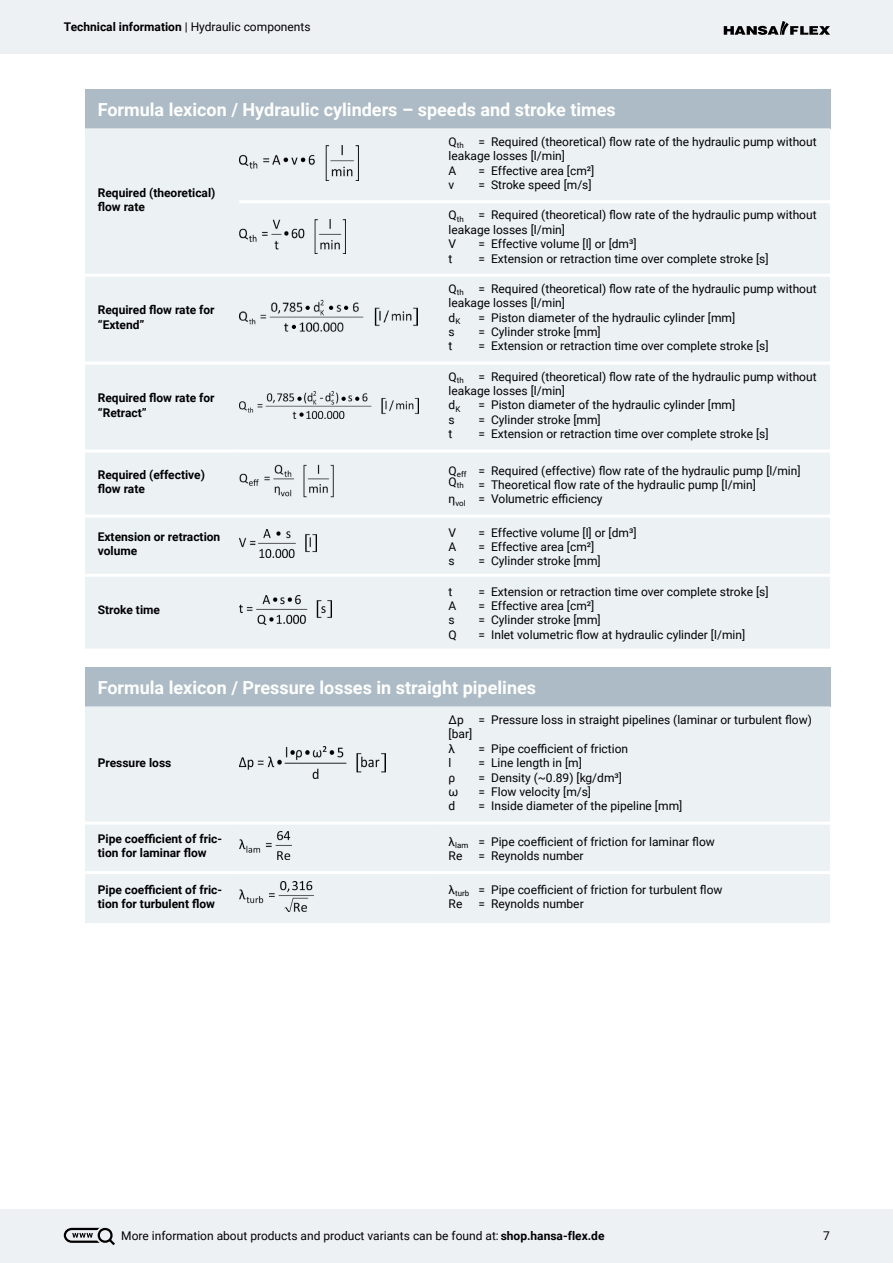
<style>
.page{position:relative;width:893px;height:1263px;background:#fff}
.page>*{position:absolute;margin:0;border:0;box-sizing:border-box;transform-origin:0 0}
.t1{font:700 18px "Roboto";color:#fff}
.t2{font:12px/14.4px "Roboto";color:#000}
.t3{font:700 12px/14.4px "Roboto";color:#000}
.s1{font-weight:400}
.s2{font-size:7.95px}
.s3{font-weight:700}
</style>
<div class="page">
<div style="left:0;top:0;width:893px;height:54px;background:#eef1f4"></div>
<div style="left:0;top:1209px;width:893px;height:54px;background:#eef1f4"></div>
<svg style="left:724px;top:21px;width:106px;height:14px"></svg>
<svg style="left:63px;top:1227px;width:52px;height:19px"></svg>
<div style="left:85px;top:89px;width:745px;height:39px;background:#acbbc5"></div>
<div style="left:85px;top:128px;width:745px;height:521px;background:#ecf1f4"></div>
<hr style="left:85px;top:515px;width:154px;height:3px;background:#fff">
<hr style="left:239px;top:515px;width:197px;height:3px;background:#fff">
<hr style="left:436px;top:515px;width:394px;height:3px;background:#fff">
<hr style="left:85px;top:574px;width:154px;height:3px;background:#fff">
<hr style="left:239px;top:574px;width:197px;height:3px;background:#fff">
<hr style="left:436px;top:574px;width:394px;height:3px;background:#fff">
<hr style="left:239px;top:200px;width:197px;height:3px;background:#fff">
<hr style="left:436px;top:200px;width:394px;height:3px;background:#fff">
<hr style="left:85px;top:274px;width:154px;height:3px;background:#fff">
<hr style="left:239px;top:274px;width:197px;height:3px;background:#fff">
<hr style="left:436px;top:274px;width:394px;height:3px;background:#fff">
<hr style="left:85px;top:362px;width:154px;height:3px;background:#fff">
<hr style="left:239px;top:362px;width:197px;height:3px;background:#fff">
<hr style="left:436px;top:362px;width:394px;height:3px;background:#fff">
<hr style="left:85px;top:449px;width:154px;height:3px;background:#fff">
<hr style="left:239px;top:449px;width:197px;height:3px;background:#fff">
<hr style="left:436px;top:449px;width:394px;height:3px;background:#fff">
<img style="left:239px;top:145px;width:119px;height:35px">
<img style="left:239px;top:219px;width:107px;height:34px">
<img style="left:239px;top:298px;width:178px;height:38px">
<svg style="left:304px;top:304px;width:7px;height:8px"></svg>
<svg style="left:306px;top:306px;width:4px;height:4px"></svg>
<svg style="left:327px;top:304px;width:8px;height:8px"></svg>
<svg style="left:329px;top:306px;width:4px;height:4px"></svg>
<svg style="left:342px;top:304px;width:8px;height:8px"></svg>
<svg style="left:344px;top:306px;width:4px;height:4px"></svg>
<svg style="left:290px;top:323px;width:8px;height:8px"></svg>
<svg style="left:292px;top:325px;width:4px;height:4px"></svg>
<img style="left:239px;top:392px;width:180px;height:26px">
<svg style="left:296px;top:395px;width:7px;height:7px"></svg>
<svg style="left:297px;top:397px;width:5px;height:4px"></svg>
<svg style="left:340px;top:395px;width:7px;height:7px"></svg>
<svg style="left:341px;top:397px;width:5px;height:4px"></svg>
<svg style="left:354px;top:395px;width:6px;height:7px"></svg>
<svg style="left:355px;top:397px;width:4px;height:4px"></svg>
<div style="left:298px;top:411px;width:7px;height:7px;background:#ecf1f4"></div>
<svg style="left:299px;top:412px;width:5px;height:5px"></svg>
<img style="left:239px;top:459px;width:104px;height:44px">
<img style="left:239px;top:529px;width:78px;height:29px">
<img style="left:239px;top:595px;width:92px;height:29px">
<div style="left:85px;top:667px;width:745px;height:39px;background:#acbbc5"></div>
<div style="left:85px;top:706px;width:745px;height:217px;background:#ecf1f4"></div>
<hr style="left:85px;top:821px;width:154px;height:3px;background:#fff">
<hr style="left:239px;top:821px;width:197px;height:3px;background:#fff">
<hr style="left:436px;top:821px;width:394px;height:3px;background:#fff">
<hr style="left:85px;top:871px;width:154px;height:3px;background:#fff">
<hr style="left:239px;top:871px;width:197px;height:3px;background:#fff">
<hr style="left:436px;top:871px;width:394px;height:3px;background:#fff">
<img style="left:239px;top:747px;width:147px;height:31px">
<img style="left:239px;top:831px;width:52px;height:29px">
<img style="left:239px;top:881px;width:74px;height:31px">
<p class="t3" style="left:64px;top:19px;width:248px">Technical information <span class="s1">| Hydraulic components</span></p>
<h1 class="t1" style="left:98px;top:97px;width:519px">Formula lexicon / Hydraulic cylinders – speeds and stroke times</h1>
<p class="t3" style="left:98px;top:185px;width:119px">Required (theoretical) flow rate</p>
<p class="t3" style="left:98px;top:302px;width:118px">Required flow rate for “Extend”</p>
<p class="t3" style="left:98px;top:390px;width:118px">Required flow rate for “Retract”</p>
<p class="t2" style="left:449px;top:134px;width:370px">Q<sub>th</sub> = Required (theoretical) flow rate of the hydraulic pump without leakage losses [l/min]<br>A</p>
<p class="t2" style="left:478px;top:163px;width:118px">= Effective area [cm²]</p>
<p class="t2" style="left:449px;top:177px;width:7px">v</p>
<p class="t2" style="left:478px;top:177px;width:115px">= Stroke speed [m/s]</p>
<p class="t2" style="left:449px;top:207px;width:370px">Q<sub>th</sub> = Required (theoretical) flow rate of the hydraulic pump without leakage losses [l/min]<br>V</p>
<p class="t2" style="left:478px;top:236px;width:160px">= Effective volume [l] or [dm³]</p>
<p class="t2" style="left:449px;top:251px;width:5px">t</p>
<p class="t2" style="left:478px;top:251px;width:292px">= Extension or retraction time over complete stroke [s]</p>
<p class="t2" style="left:449px;top:281px;width:370px">Q<sub>th</sub> = Required (theoretical) flow rate of the hydraulic pump without leakage losses [l/min]<br>d<sub>K</sub></p>
<p class="t2" style="left:478px;top:310px;width:258px">= Piston diameter of the hydraulic cylinder [mm]</p>
<p class="t2" style="left:449px;top:324px;width:8px">s</p>
<p class="t2" style="left:478px;top:324px;width:124px">= Cylinder stroke [mm]</p>
<p class="t2" style="left:449px;top:338px;width:5px">t</p>
<p class="t2" style="left:478px;top:338px;width:292px">= Extension or retraction time over complete stroke [s]</p>
<p class="t2" style="left:449px;top:369px;width:370px">Q<sub>th</sub> = Required (theoretical) flow rate of the hydraulic pump without leakage losses [l/min]<br>d<sub>K</sub></p>
<p class="t2" style="left:478px;top:397px;width:258px">= Piston diameter of the hydraulic cylinder [mm]</p>
<p class="t2" style="left:449px;top:412px;width:8px">s</p>
<p class="t2" style="left:478px;top:412px;width:124px">= Cylinder stroke [mm]</p>
<p class="t2" style="left:449px;top:426px;width:5px">t</p>
<p class="t2" style="left:478px;top:426px;width:292px">= Extension or retraction time over complete stroke [s]</p>
<p class="t3" style="left:98px;top:467px;width:109px">Required (effective) flow rate</p>
<p class="t2" style="left:449px;top:463px;width:353px">Q<sub>eff</sub> = Required (effective) flow rate of the hydraulic pump [l/min]<br>Q<span class="s2">th</span> = Theoretical flow rate of the hydraulic pump [l/min]<br>η<sub>vol</sub> = Volumetric efficiency</p>
<p class="t3" style="left:98px;top:529px;width:124px">Extension or retraction volume</p>
<p class="t2" style="left:449px;top:525px;width:9px">V</p>
<p class="t2" style="left:478px;top:525px;width:160px">= Effective volume [l] or [dm³]</p>
<p class="t2" style="left:449px;top:539px;width:9px">A</p>
<p class="t2" style="left:478px;top:539px;width:118px">= Effective area [cm²]</p>
<p class="t2" style="left:449px;top:553px;width:8px">s</p>
<p class="t2" style="left:478px;top:553px;width:124px">= Cylinder stroke [mm]</p>
<p class="t2" style="left:449px;top:584px;width:5px">t</p>
<p class="t2" style="left:478px;top:584px;width:292px">= Extension or retraction time over complete stroke [s]</p>
<p class="t2" style="left:449px;top:598px;width:9px">A</p>
<p class="t2" style="left:478px;top:598px;width:118px">= Effective area [cm²]</p>
<p class="t2" style="left:449px;top:612px;width:8px">s</p>
<p class="t2" style="left:478px;top:612px;width:124px">= Cylinder stroke [mm]</p>
<p class="t2" style="left:449px;top:627px;width:10px">Q</p>
<p class="t2" style="left:478px;top:627px;width:268px">= Inlet volumetric flow at hydraulic cylinder [l/min]</p>
<h1 class="t1" style="left:98px;top:675px;width:440px">Formula lexicon / Pressure losses in straight pipelines</h1>
<p class="t3" style="left:98px;top:602px;width:64px">Stroke time</p>
<p class="t3" style="left:98px;top:755px;width:75px">Pressure loss</p>
<p class="t2" style="left:449px;top:712px;width:365px">Δp = Pressure loss in straight pipelines (laminar or turbulent flow) [bar]<br>λ</p>
<p class="t2" style="left:478px;top:741px;width:151px">= Pipe coefficient of friction</p>
<p class="t2" style="left:449px;top:755px;width:4px">l</p>
<p class="t2" style="left:478px;top:755px;width:105px">= Line length in [m]</p>
<p class="t2" style="left:449px;top:770px;width:8px">ρ</p>
<p class="t2" style="left:478px;top:770px;width:145px">= Density (~0.89) [kg/dm³]</p>
<p class="t2" style="left:449px;top:784px;width:11px">ω</p>
<p class="t2" style="left:478px;top:784px;width:114px">= Flow velocity [m/s]</p>
<p class="t2" style="left:449px;top:798px;width:8px">d</p>
<p class="t2" style="left:478px;top:798px;width:205px">= Inside diameter of the pipeline [mm]</p>
<p class="t3" style="left:98px;top:831px;width:126px">Pipe coefficient of fric&shy;tion for laminar flow</p>
<p class="t2" style="left:449px;top:834px;width:268px">λ<sub>lam</sub> = Pipe coefficient of friction for laminar flow<br>Re</p>
<p class="t2" style="left:478px;top:848px;width:107px">= Reynolds number</p>
<p class="t3" style="left:98px;top:882px;width:126px">Pipe coefficient of fric&shy;tion for turbulent flow</p>
<p class="t2" style="left:449px;top:882px;width:275px">λ<sub>turb</sub> = Pipe coefficient of friction for turbulent flow<br>Re</p>
<p class="t2" style="left:478px;top:896px;width:107px">= Reynolds number</p>
<p class="t2" style="left:121px;top:1228px;width:485px">More information about products and product variants can be found at: <span class="s3">shop.hansa-flex.de</span></p>
<p class="t2" style="left:823px;top:1228px;width:8px">7</p>
</div>
